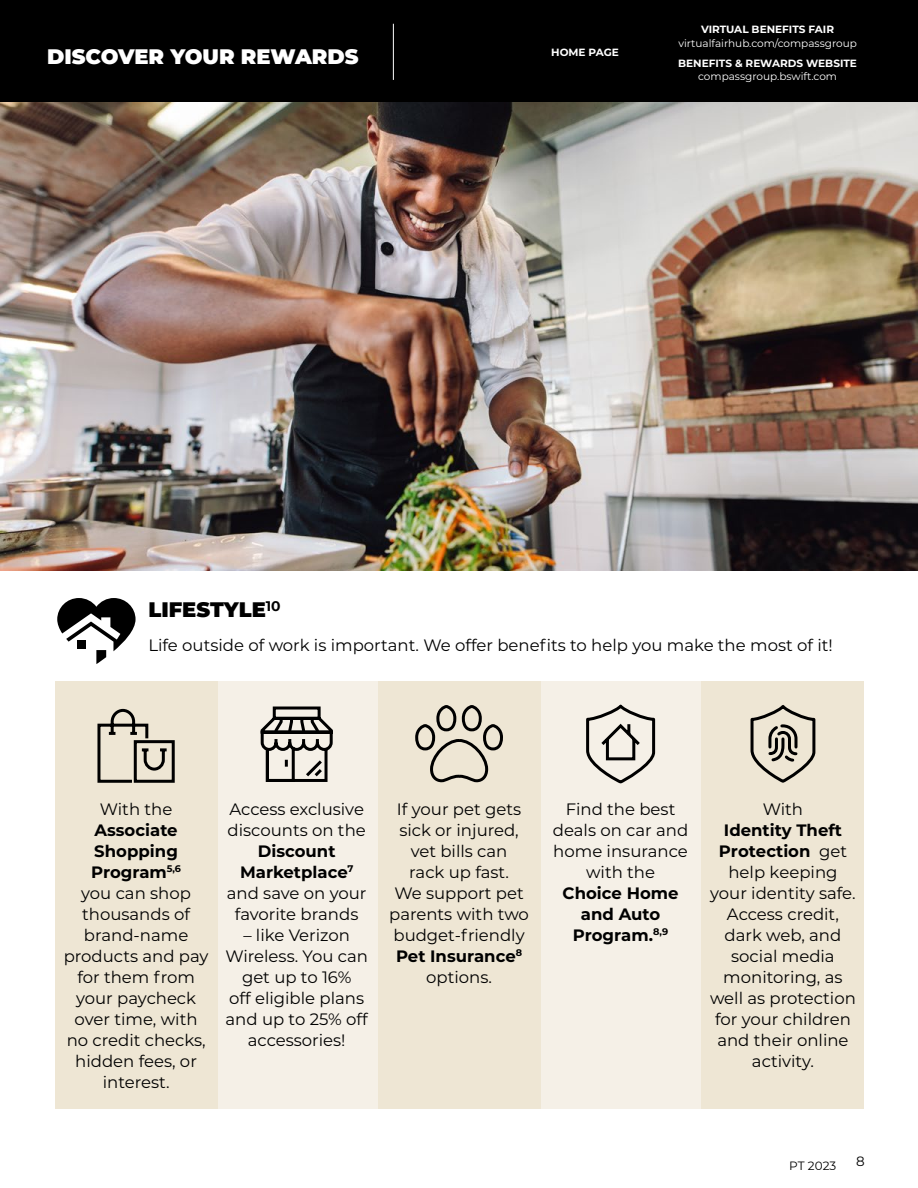
<style>
.page{position:relative;width:918px;height:1188px;background:#fff}
.page>*{position:absolute;margin:0;border:0;box-sizing:border-box;transform-origin:0 0}
.t1{font:900 21px "Montserrat";color:#fff}
.t2{font:900 21px "Montserrat";color:#000}
.t3{font:16.5px/21px "Montserrat";color:#000;text-align:center}
.t4{font:700 16.5px/21px "Montserrat";color:#000;text-align:center}
.t5{font:13.5px "Montserrat";color:#000}
.t6{font:12px "Montserrat";color:#000}
.t7{font:10.5px "Montserrat";color:#fff}
.t8{font:700 10.5px "Montserrat";color:#fff}
.s1{font-weight:700}
</style>
<div class="page">
<img style="left:0;top:102px;width:918px;height:468px">
<div style="left:540px;top:681px;width:162px;height:428px;background:#f5f0e7"></div>
<div style="left:216px;top:681px;width:162px;height:428px;background:#f5f0e7"></div>
<div style="left:378px;top:681px;width:162px;height:428px;background:#eee6d4"></div>
<div style="left:702px;top:681px;width:162px;height:428px;background:#eee6d4"></div>
<div style="left:55px;top:681px;width:162px;height:428px;background:#eee6d4"></div>
<svg style="left:260px;top:706px;width:73px;height:76px"></svg>
<svg style="left:97px;top:708px;width:78px;height:75px"></svg>
<svg style="left:415px;top:705px;width:88px;height:78px"></svg>
<svg style="left:586px;top:704px;width:70px;height:80px"></svg>
<svg style="left:750px;top:705px;width:66px;height:78px"></svg>
<svg style="left:57px;top:598px;width:79px;height:66px"></svg>
<div style="left:77px;top:641px;width:9px;height:8px;background:#000"></div>
<div style="left:0;top:0;width:918px;height:102px;background:#000"></div>
<hr style="left:393px;top:24px;width:1px;height:56px;background:#fff">
<p class="t1" style="left:47px;top:40px;width:313px">DISCOVER YOUR REWARDS</p>
<p class="t8" style="left:551px;top:45px;width:69px">HOME PAGE</p>
<p class="t8" style="left:701px;top:22px;width:135px">VIRTUAL BENEFITS FAIR</p>
<p class="t7" style="left:678px;top:36px;width:180px">virtualfairhub.com/compassgroup</p>
<p class="t8" style="left:678px;top:55px;width:180px">BENEFITS &amp; REWARDS WEBSITE</p>
<p class="t7" style="left:698px;top:69px;width:140px">compassgroup.bswift.com</p>
<p class="t2" style="left:148px;top:594px;width:134px">LIFESTYLE<sup>10</sup></p>
<p class="t3" style="left:148px;top:634px;width:686px">Life outside of work is important. We offer benefits to help you make the most of it!</p>
<p class="t3" style="left:100px;top:798px;width:74px">With the</p>
<p class="t3" style="left:64px;top:819px;width:146px"><span class="s1">Associate<br>Shopping<br>Program</span><sup>5,6<br></sup>you can shop thousands of brand-name products and pay for them from your paycheck over time, with no credit checks, hidden fees, or interest.</p>
<p class="t3" style="left:228px;top:798px;width:140px;text-align:left">Access exclusive discounts on the</p>
<p class="t3" style="left:227px;top:840px;width:141px"><span class="s1">Discount<br>Marketplace</span><sup>7 </sup>and save on your favorite brands</p>
<p class="t3" style="left:225px;top:924px;width:144px">– like Verizon<br>Wireless. You can get up to 16%<br>off eligible plans and up to 25% off accessories!</p>
<p class="t3" style="left:389px;top:798px;width:141px">If your pet gets sick or injured, vet bills can<br>rack up fast.<br>We support pet parents with two budget-friendly<br><span class="s1">Pet Insurance</span><sup>8 </sup>options.</p>
<p class="t3" style="left:553px;top:798px;width:137px">Find the best deals on car and home insurance with the</p>
<p class="t4" style="left:563px;top:882px;width:118px">Choice Home and Auto<br>Program.<sup>8,9</sup></p>
<p class="t3" style="left:763px;top:798px;width:42px">With</p>
<p class="t3" style="left:710px;top:819px;width:147px"><span class="s1">Identity Theft<br>Protection</span> get help keeping your identity safe.<br>Access credit, dark web, and social media monitoring, as well as protection for your children and their online activity.</p>
<p class="t6" style="left:789px;top:1158px;width:48px">PT 2023</p>
<p class="t5" style="left:856px;top:1152px;width:10px">8</p>
</div>
